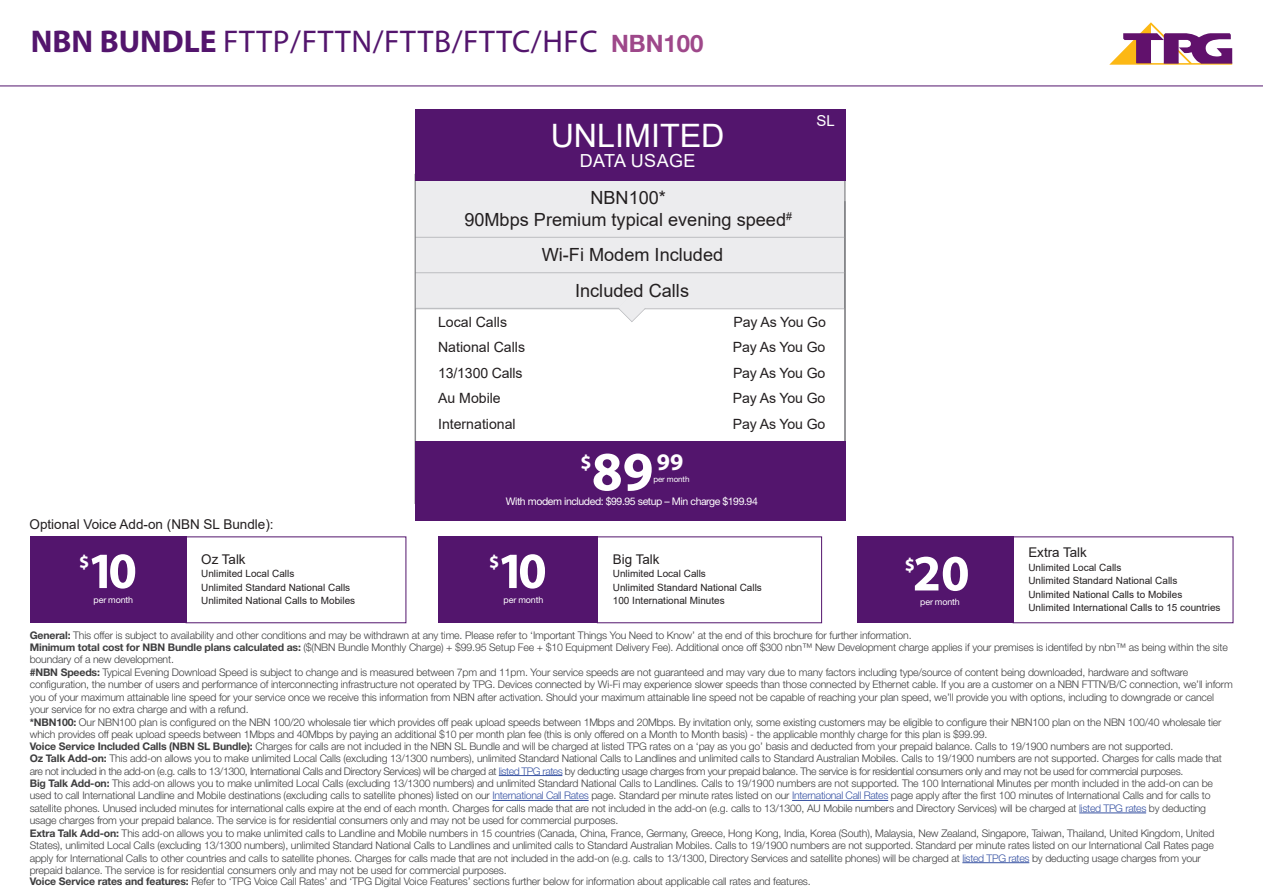
<style>
.page{position:relative;width:1263px;height:893px;background:#fff}
.page>*{position:absolute;margin:0;border:0;box-sizing:border-box;transform-origin:0 0}
.bodytext{font:700 55.65px "Myriad Pro";color:#fff}
.bodytext-2{font:700 51.15px "Myriad Pro";color:#fff}
.t1{font:32.25px "Arial";color:#fff}
.t2{font:31.5px "Myriad Pro";letter-spacing:.02em;color:#53156d}
.bodytext-3{font:700 23.85px "Myriad Pro";color:#fff}
.bodytext-4{font:700 19.95px "Myriad Pro";color:#fff}
.bodytext-5{font:700 18.3px "Myriad Pro";color:#fff}
.t3{font:18.15px "Arial";color:#231f20}
.t4{font:18px "Arial";letter-spacing:.02em;color:#fff}
.t5{font:15px "Arial";color:#fff}
.t6{font:14.1px/25.5px "Arial";letter-spacing:-.01em;color:#231f20}
.t7{font:13.5px "Arial";color:#231f20}
.t8{font:13.35px "Arial";color:#231f20}
.t9{font:300 10.5px/12.5px "Helvetica Neue LT Std";letter-spacing:-.015em;color:#3e3e3f}
.t10{font:10.5px "Helvetica Neue LT Std";letter-spacing:-.04em;color:#fff}
.t11{font:9.9px/13.5px "Arial";color:#231f20}
.t12{font:8.85px "Helvetica Neue LT Std";letter-spacing:-.015em;color:#fff}
.t13{font:8.1px "Helvetica Neue LT Std";letter-spacing:-.015em;color:#fff}
.s1{font-weight:700}
.s2{font-family:"Helvetica Neue LT Std";font-weight:700;font-size:24px;color:#9e488a}
.s3{color:#3853a3}
</style>
<div class="page">
<hr style="left:0;top:86px;width:1263px;height:1px;background:#53156d">
<svg style="left:1109px;top:22px;width:123px;height:43px"></svg>
<div style="left:415px;top:178px;width:430px;height:131px;background:#ececee"></div>
<div style="left:415px;top:308px;width:430px;height:148px;background:#fff;border:1px solid #bcbdc0"></div>
<hr style="left:415px;top:272px;width:430px;height:1px;background:#bcbdc0">
<hr style="left:415px;top:237px;width:430px;height:1px;background:#bcbdc0">
<hr style="left:416px;top:308px;width:216px;height:1px;background:#bcbdc0">
<svg style="left:618px;top:308px;width:28px;height:14px"></svg>
<hr style="left:415px;top:174px;width:1px;height:330px;background:#6c6d70">
<hr style="left:844px;top:168px;width:1px;height:337px;background:#6c6d70">
<div style="left:415px;top:109px;width:430px;height:72px;background:#53156d"></div>
<div style="left:415px;top:441px;width:430px;height:79px;background:#53156d"></div>
<div style="left:30px;top:537px;width:156px;height:86px;background:#53156d"></div>
<div style="left:438px;top:537px;width:160px;height:86px;background:#53156d"></div>
<div style="left:857px;top:537px;width:156px;height:86px;background:#53156d"></div>
<hr style="left:499px;top:775px;width:63px;height:1px;background:#3853a3">
<hr style="left:492px;top:800px;width:97px;height:1px;background:#3853a3">
<hr style="left:792px;top:800px;width:96px;height:1px;background:#3853a3">
<hr style="left:1079px;top:813px;width:67px;height:1px;background:#3853a3">
<hr style="left:962px;top:862px;width:67px;height:1px;background:#3853a3">
<p class="t2" style="left:31px;top:22px;width:674px"><span class="s1">NBN BUNDLE</span> FTTP/FTTN/FTTB/FTTC/HFC <span class="s2">NBN100</span></p>
<p class="t1" style="left:551px;top:114px;width:175px">UNLIMITED</p>
<p class="t4" style="left:580px;top:149px;width:117px">DATA USAGE</p>
<p class="t3" style="left:590px;top:185px;width:77px">NBN100*</p>
<p class="t3" style="left:464px;top:207px;width:329px">90Mbps Premium typical evening speed<sup>#</sup></p>
<p class="t3" style="left:542px;top:243px;width:183px">Wi-Fi Modem Included</p>
<p class="t3" style="left:575px;top:278px;width:115px">Included Calls</p>
<p class="t5" style="left:816px;top:110px;width:20px">SL</p>
<p class="t6" style="left:438px;top:309px;width:71px">Local Calls</p>
<p class="t6" style="left:438px;top:335px;width:89px">National Calls</p>
<p class="t6" style="left:438px;top:360px;width:86px">13/1300 Calls<br>Au Mobile</p>
<p class="t6" style="left:438px;top:411px;width:79px">International</p>
<p class="bodytext-4" style="left:580px;top:449px;width:13px">$</p>
<p class="bodytext" style="left:592px;top:435px;width:63px">89</p>
<p class="bodytext-3" style="left:657px;top:446px;width:28px">99</p>
<p class="t13" style="left:653px;top:474px;width:38px">per month</p>
<p class="t6" style="left:733px;top:309px;width:94px">Pay As You Go</p>
<p class="t6" style="left:733px;top:360px;width:94px">Pay As You Go</p>
<p class="t6" style="left:733px;top:386px;width:94px">Pay As You Go</p>
<p class="t6" style="left:733px;top:411px;width:94px">Pay As You Go</p>
<p class="t6" style="left:733px;top:335px;width:94px">Pay As You Go</p>
<p class="t10" style="left:506px;top:495px;width:253px">With modem included: $99.95 setup – Min charge $199.94</p>
<p class="t7" style="left:30px;top:515px;width:246px">Optional Voice Add-on (NBN SL Bundle):</p>
<p class="t8" style="left:201px;top:550px;width:46px">Oz Talk</p>
<p class="t11" style="left:201px;top:567px;width:156px">Unlimited Local Calls<br>Unlimited Standard National Calls<br>Unlimited National Calls to Mobiles</p>
<p class="t8" style="left:1028px;top:543px;width:60px">Extra Talk</p>
<p class="t11" style="left:1028px;top:560px;width:156px">Unlimited Local Calls<br>Unlimited Standard National Calls<br>Unlimited National Calls to Mobiles</p>
<p class="t11" style="left:1028px;top:601px;width:194px">Unlimited International Calls to 15 countries</p>
<p class="t8" style="left:613px;top:550px;width:48px">Big Talk</p>
<p class="t11" style="left:613px;top:567px;width:151px">Unlimited Local Calls<br>Unlimited Standard National Calls<br>100 International Minutes</p>
<p class="bodytext-5" style="left:79px;top:550px;width:12px">$</p>
<p class="bodytext-2" style="left:87px;top:537px;width:51px">10</p>
<p class="t12" style="left:94px;top:594px;width:41px">per month</p>
<p class="bodytext-5" style="left:489px;top:550px;width:12px">$</p>
<p class="bodytext-2" style="left:497px;top:537px;width:51px">10</p>
<p class="t12" style="left:503px;top:594px;width:41px">per month</p>
<p class="bodytext-5" style="left:905px;top:552px;width:12px">$</p>
<p class="bodytext-2" style="left:913px;top:540px;width:58px">20</p>
<p class="t12" style="left:920px;top:596px;width:41px">per month</p>
<p class="t9" style="left:30px;top:629px;width:1204px"><span class="s1">General:</span> This offer is subject to availability and other conditions and may be withdrawn at any time. Please refer to ‘Important Things You Need to Know’ at the end of this brochure for further information.<br><span class="s1">Minimum total cost for NBN Bundle plans calculated as:</span> ($(NBN Bundle Monthly Charge) + $99.95 Setup Fee + $10 Equipment Delivery Fee). Additional once off $300 nbn™ New Development charge applies if your premises is identifed by nbn™ as being within the site boundary of a new development.<br><span class="s1">#NBN Speeds:</span> Typical Evening Download Speed is subject to change and is measured between 7pm and 11pm. Your service speeds are not guaranteed and may vary due to many factors including type/source of content being downloaded, hardware and software configuration, the number of users and performance of interconnecting infrastructure not operated by TPG. Devices connected by Wi-Fi may experience slower speeds than those connected by Ethernet cable. If you are a customer on a NBN FTTN/B/C connection, we’ll inform you of your maximum attainable line speed for your service once we receive this information from NBN after activation. Should your maximum attainable line speed not be capable of reaching your plan speed, we’ll provide you with options, including to downgrade or cancel your service for no extra charge and with a refund.<br><span class="s1">*NBN100:</span> Our NBN100 plan is configured on the NBN 100/20 wholesale tier which provides off peak upload speeds between 1Mbps and 20Mbps. By invitation only, some existing customers may be eligible to configure their NBN100 plan on the NBN 100/40 wholesale tier which provides off peak upload speeds between 1Mbps and 40Mbps by paying an additional $10 per month plan fee (this is only offered on a Month to Month basis) - the applicable monthly charge for this plan is $99.99.</p>
<p class="t9" style="left:30px;top:739px;width:1193px"><span class="s1">Voice Service Included Calls (NBN SL Bundle):</span> Charges for calls are not included in the NBN SL Bundle and will be charged at listed TPG rates on a ‘pay as you go’ basis and deducted from your prepaid balance. Calls to 19/1900 numbers are not supported.<br><span class="s1">Oz Talk Add-on:</span> This add-on allows you to make unlimited Local Calls (excluding 13/1300 numbers), unlimited Standard National Calls to Landlines and unlimited calls to Standard Australian Mobiles. Calls to 19/1900 numbers are not supported. Charges for calls made that are not included in the add-on (e.g. calls to 13/1300, International Calls and Directory Services) will be charged at <span class="s3">listed TPG rates</span> by deducting usage charges from your prepaid balance. The service is for residential consumers only and may not be used for commercial purposes.<br><span class="s1">Big Talk Add-on:</span> This add-on allows you to make unlimited Local Calls (excluding 13/1300 numbers) and unlimited Standard National Calls to Landlines. Calls to 19/1900 numbers are not supported. The 100 International Minutes per month included in the add-on can be used to call International Landline and Mobile destinations (excluding calls to satellite phones) listed on our <span class="s3">International Call Rates</span> page. Standard per minute rates listed on our <span class="s3">International Call Rates</span> page apply after the first 100 minutes of International Calls and for calls to satellite phones. Unused included minutes for international calls expire at the end of each month. Charges for calls made that are not included in the add-on (e.g. calls to 13/1300, AU Mobile numbers and Directory Services) will be charged at <span class="s3">listed TPG rates</span> by deducting usage charges from your prepaid balance. The service is for residential consumers only and may not be used for commercial purposes.<br><span class="s1">Extra Talk Add-on:</span> This add-on allows you to make unlimited calls to Landline and Mobile numbers in 15 countries (Canada, China, France, Germany, Greece, Hong Kong, India, Korea (South), Malaysia, New Zealand, Singapore, Taiwan, Thailand, United Kingdom, United States), unlimited Local Calls (excluding 13/1300 numbers), unlimited Standard National Calls to Landlines and unlimited calls to Standard Australian Mobiles. Calls to 19/1900 numbers are not supported. Standard per minute rates listed on our International Call Rates page apply for International Calls to other countries and calls to satellite phones. Charges for calls made that are not included in the add-on (e.g. calls to 13/1300, Directory Services and satellite phones) will be charged at <span class="s3">listed TPG rates</span> by deducting usage charges from your prepaid balance. The service is for residential consumers only and may not be used for commercial purposes.</p>
<p class="t9" style="left:30px;top:875px;width:782px"><span class="s1">Voice Service rates and features:</span> Refer to ‘TPG Voice Call Rates’ and ‘TPG Digital Voice Features’ sections further below for information about applicable call rates and features.</p>
</div>
